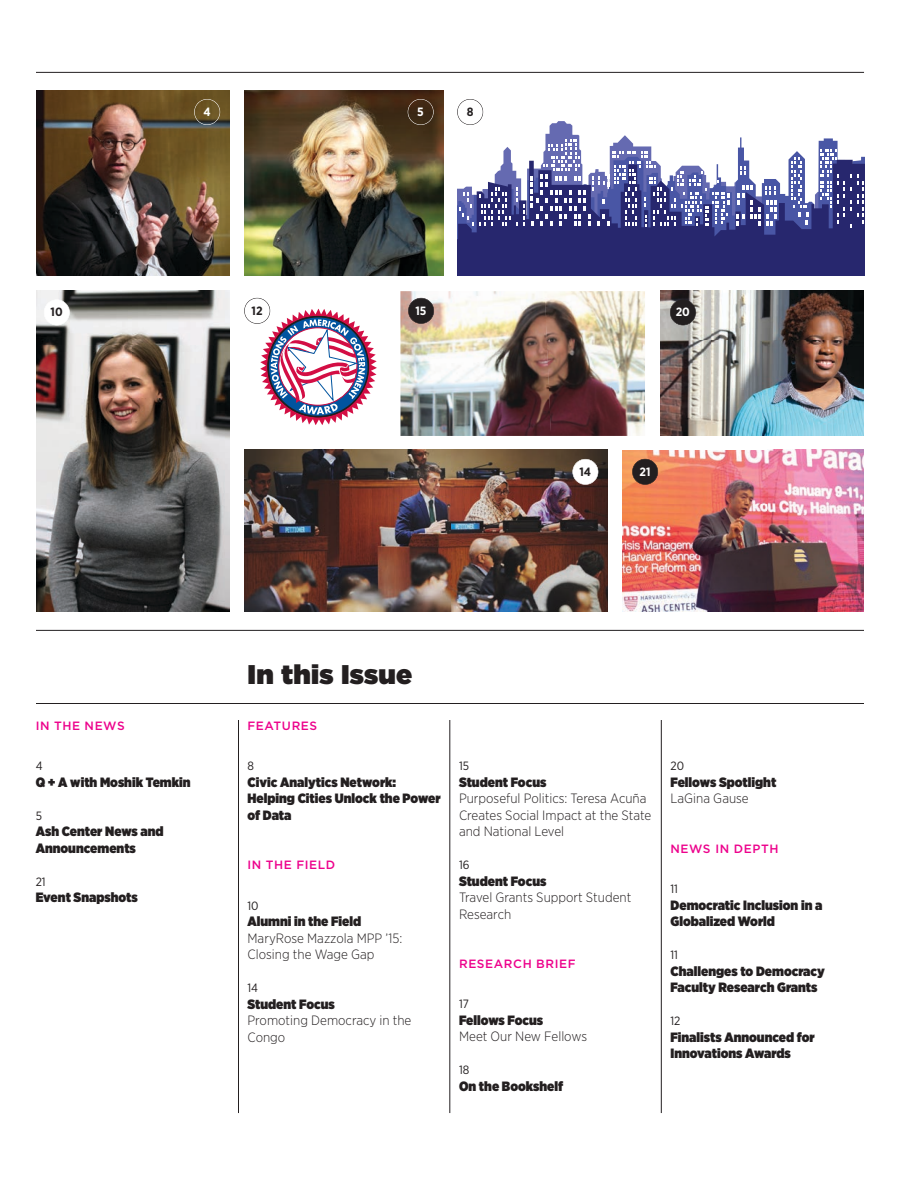
<style>
.page{position:relative;width:918px;height:1188px;background:#fff}
.page>*{position:absolute;margin:0;border:0;box-sizing:border-box;transform-origin:0 0}
.t1{font:900 27px "Gotham";letter-spacing:.01em;color:#231f20}
.t2{font:900 13.5px/16.5px "Gotham Narrow";color:#231f20}
.t3{font:300 13.5px/16.5px "Gotham Narrow";color:#231f20}
.t4{font:500 12px "Gotham";letter-spacing:.05em;color:#ed028c}
.t5{font:12px "Gotham Narrow";color:#231f20}
.t6{font:700 12px "Gotham Narrow";color:#fff}
.t7{font:700 12px "Gotham Narrow";color:#231f20}
</style>
<div class="page">
<hr style="left:36px;top:72px;width:828px;height:1px;background:#231f20">
<hr style="left:36px;top:630px;width:828px;height:1px;background:#231f20">
<hr style="left:36px;top:703px;width:828px;height:1px;background:#231f20">
<hr style="left:238px;top:720px;width:1px;height:393px;background:#231f20">
<hr style="left:450px;top:720px;width:1px;height:393px;background:#231f20">
<hr style="left:661px;top:720px;width:1px;height:393px;background:#231f20">
<img style="left:36px;top:90px;width:193px;height:185px">
<img style="left:245px;top:90px;width:199px;height:185px">
<svg style="left:461px;top:121px;width:166px;height:16px"></svg>
<svg style="left:458px;top:140px;width:406px;height:109px"></svg>
<div style="left:458px;top:249px;width:406px;height:26px;background:#27276e"></div>
<img style="left:36px;top:291px;width:193px;height:320px">
<svg style="left:260px;top:308px;width:117px;height:117px"></svg>
<img style="left:400px;top:291px;width:145px;height:145px">
<img style="left:545px;top:291px;width:100px;height:145px">
<img style="left:623px;top:450px;width:241px;height:161px">
<img style="left:661px;top:291px;width:203px;height:145px">
<div style="left:408px;top:99px;width:26px;height:26px;border:1px solid #fff;border-radius:50%"></div>
<div style="left:194px;top:99px;width:26px;height:26px;border:1px solid #fff;border-radius:50%"></div>
<div style="left:457px;top:99px;width:26px;height:26px;border:1px solid #231f20;border-radius:50%"></div>
<div style="left:44px;top:300px;width:25px;height:25px;background:#fff;border-radius:50%"></div>
<div style="left:44px;top:299px;width:26px;height:26px;border:1px solid #fff;border-radius:50%"></div>
<div style="left:244px;top:298px;width:26px;height:26px;border:1px solid #231f20;border-radius:50%"></div>
<div style="left:633px;top:459px;width:25px;height:25px;background:#231f20;border-radius:50%"></div>
<div style="left:632px;top:459px;width:26px;height:26px;border:1px solid #231f20;border-radius:50%"></div>
<div style="left:670px;top:300px;width:26px;height:25px;background:#231f20;border-radius:50%"></div>
<div style="left:670px;top:299px;width:26px;height:26px;border:1px solid #231f20;border-radius:50%"></div>
<img style="left:245px;top:450px;width:363px;height:161px">
<div style="left:573px;top:459px;width:25px;height:25px;background:#fff;border-radius:50%"></div>
<div style="left:572px;top:459px;width:26px;height:26px;border:1px solid #fff;border-radius:50%"></div>
<div style="left:408px;top:298px;width:26px;height:25px;background:#231f20;border-radius:50%"></div>
<div style="left:408px;top:298px;width:26px;height:26px;border:1px solid #231f20;border-radius:50%"></div>
<p class="t6" style="left:203px;top:107px;width:9px">4</p>
<p class="t6" style="left:417px;top:107px;width:8px">5</p>
<p class="t7" style="left:467px;top:107px;width:8px">8</p>
<p class="t7" style="left:51px;top:308px;width:14px">10</p>
<p class="t7" style="left:252px;top:306px;width:13px">12</p>
<p class="t6" style="left:415px;top:306px;width:13px">15</p>
<p class="t6" style="left:676px;top:308px;width:16px">20</p>
<p class="t7" style="left:579px;top:468px;width:13px">14</p>
<p class="t6" style="left:640px;top:467px;width:13px">21</p>
<p class="t4" style="left:36px;top:721px;width:91px">IN THE NEWS</p>
<p class="t5" style="left:36px;top:762px;width:8px">4</p>
<p class="t2" style="left:36px;top:775px;width:156px">Q + A with Moshik Temkin</p>
<p class="t5" style="left:36px;top:811px;width:8px">5</p>
<p class="t2" style="left:36px;top:824px;width:129px">Ash Center News and<br>Announcements</p>
<p class="t5" style="left:36px;top:877px;width:12px">21</p>
<p class="t2" style="left:36px;top:890px;width:104px">Event Snapshots</p>
<h1 class="t1" style="left:248px;top:665px;width:166px">In this Issue</h1>
<p class="t4" style="left:248px;top:721px;width:71px">FEATURES</p>
<p class="t5" style="left:248px;top:762px;width:8px">8</p>
<p class="t2" style="left:248px;top:775px;width:195px">Civic Analytics Network:<br>Helping Cities Unlock the Power of Data</p>
<p class="t4" style="left:248px;top:861px;width:89px">IN THE FIELD</p>
<p class="t5" style="left:248px;top:901px;width:13px">10</p>
<p class="t2" style="left:248px;top:914px;width:115px">Alumni in the Field</p>
<p class="t3" style="left:248px;top:931px;width:156px">MaryRose Mazzola MPP ’15:<br>Closing the Wage Gap</p>
<p class="t5" style="left:248px;top:984px;width:12px">14</p>
<p class="t2" style="left:248px;top:997px;width:89px">Student Focus</p>
<p class="t3" style="left:248px;top:1013px;width:165px">Promoting Democracy in the<br>Congo</p>
<p class="t5" style="left:459px;top:762px;width:12px">15</p>
<p class="t2" style="left:459px;top:775px;width:89px">Student Focus</p>
<p class="t3" style="left:459px;top:791px;width:194px">Purposeful Politics: Teresa Acuña<br>Creates Social Impact at the State and National Level</p>
<p class="t5" style="left:459px;top:861px;width:12px">16</p>
<p class="t2" style="left:459px;top:874px;width:89px">Student Focus</p>
<p class="t3" style="left:459px;top:890px;width:174px">Travel Grants Support Student<br>Research</p>
<p class="t4" style="left:459px;top:959px;width:118px">RESEARCH BRIEF</p>
<p class="t5" style="left:459px;top:1000px;width:11px">17</p>
<p class="t2" style="left:459px;top:1013px;width:86px">Fellows Focus</p>
<p class="t3" style="left:459px;top:1029px;width:129px">Meet Our New Fellows</p>
<p class="t5" style="left:459px;top:1066px;width:12px">18</p>
<p class="t2" style="left:459px;top:1079px;width:106px">On the Bookshelf</p>
<p class="t5" style="left:671px;top:762px;width:15px">20</p>
<p class="t2" style="left:671px;top:775px;width:107px">Fellows Spotlight</p>
<p class="t3" style="left:671px;top:791px;width:80px">LaGina Gause</p>
<p class="t4" style="left:670px;top:844px;width:110px">NEWS IN DEPTH</p>
<p class="t5" style="left:670px;top:885px;width:9px">11</p>
<p class="t2" style="left:670px;top:898px;width:153px">Democratic Inclusion in a<br>Globalized World</p>
<p class="t5" style="left:670px;top:951px;width:9px">11</p>
<p class="t2" style="left:670px;top:964px;width:156px">Challenges to Democracy<br>Faculty Research Grants</p>
<p class="t5" style="left:670px;top:1017px;width:12px">12</p>
<p class="t2" style="left:670px;top:1030px;width:146px">Finalists Announced for<br>Innovations Awards</p>
</div>
